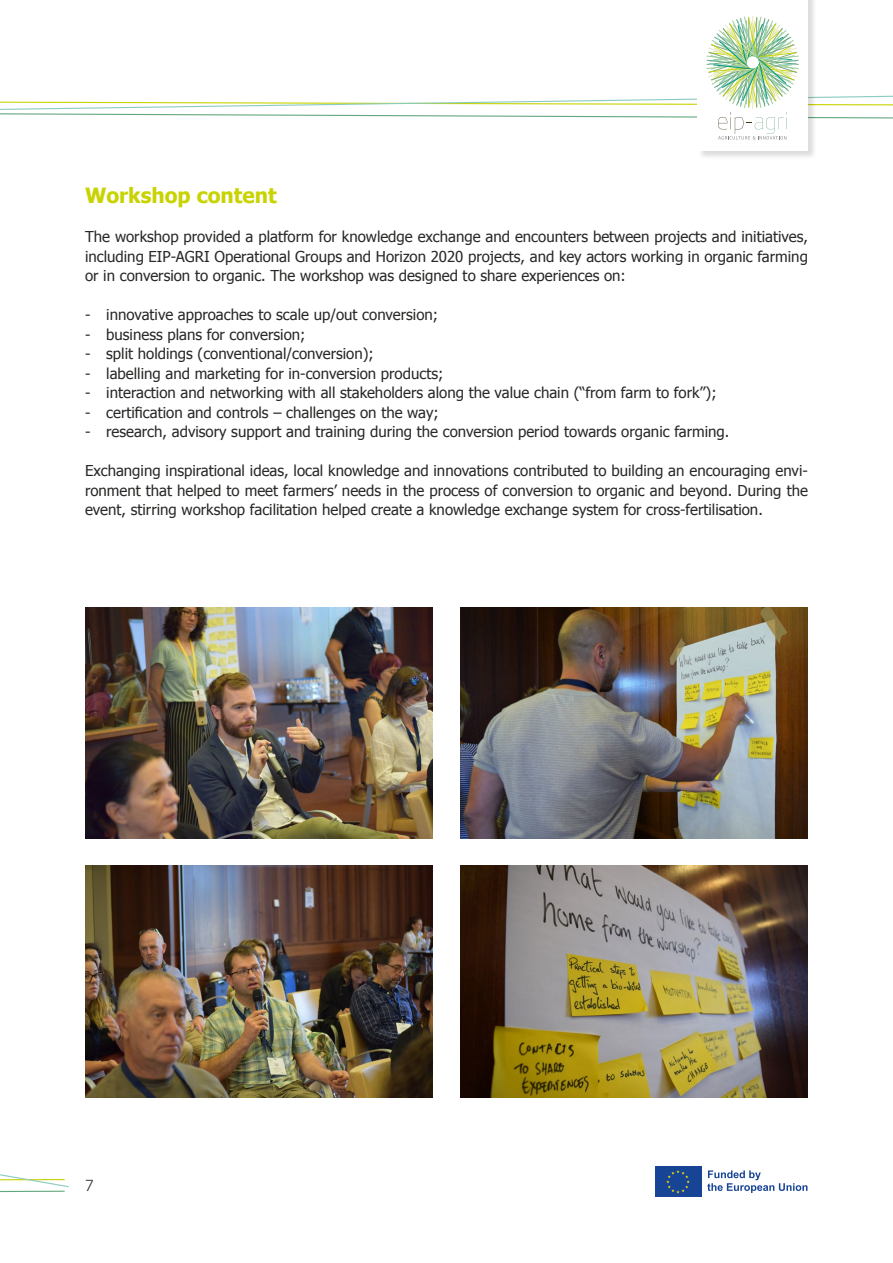
<style>
.page{position:relative;width:893px;height:1263px;background:#fff}
.page>*{position:absolute;margin:0;border:0;box-sizing:border-box;transform-origin:0 0}
.t1{font:700 21px "Tahoma";color:#c8d300}
.t2{font:15px/19.5px "Tahoma";color:#282827;text-align:justify}
.t3{font:300 15px "Soho Gothic Pro";color:#282827}
</style>
<div class="page">
<svg style="left:0;top:1174px;width:69px;height:19px"></svg>
<div style="left:697px;top:0;width:120px;height:160px;background:#000;opacity:.14"></div>
<div style="left:698px;top:0;width:110px;height:151px;background:#fff"></div>
<svg style="left:0;top:16px;width:893px;height:123px"></svg>
<svg style="left:701px;top:1166px;width:1px;height:31px"></svg>
<div style="left:655px;top:1166px;width:46px;height:31px;background:#174494"></div>
<svg style="left:666px;top:1170px;width:24px;height:23px"></svg>
<svg style="left:707px;top:1170px;width:100px;height:23px"></svg>
<img style="left:85px;top:608px;width:347px;height:231px">
<img style="left:461px;top:608px;width:347px;height:231px">
<img style="left:85px;top:866px;width:347px;height:231px">
<img style="left:461px;top:866px;width:347px;height:231px">
<h1 class="t1" style="left:85px;top:181px;width:193px">Workshop content</h1>
<p class="t2" style="left:85px;top:226px;width:724px">The workshop provided a platform for knowledge exchange and encounters between projects and initiatives, including EIP-AGRI Operational Groups and Horizon 2020 projects, and key actors working in organic farming or in conversion to organic. The workshop was designed to share experiences on:</p>
<p class="t2" style="left:85px;top:304px;width:355px">- innovative approaches to scale up/out conversion;</p>
<p class="t2" style="left:85px;top:324px;width:222px">- business plans for conversion;</p>
<p class="t2" style="left:85px;top:343px;width:290px">- split holdings (conventional/conversion);</p>
<p class="t2" style="left:85px;top:363px;width:360px">- labelling and marketing for in-conversion products;</p>
<p class="t2" style="left:85px;top:382px;width:633px">- interaction and networking with all stakeholders along the value chain (“from farm to fork”);</p>
<p class="t2" style="left:85px;top:402px;width:355px">- certification and controls – challenges on the way;</p>
<p class="t2" style="left:85px;top:421px;width:646px">- research, advisory support and training during the conversion period towards organic farming.</p>
<p class="t2" style="left:85px;top:460px;width:724px">Exchanging inspirational ideas, local knowledge and innovations contributed to building an encouraging envi&shy;ronment that helped to meet farmers’ needs in the process of conversion to organic and beyond. During the event, stirring workshop facilitation helped create a knowledge exchange system for cross-fertilisation.</p>
<p class="t3" style="left:85px;top:1173px;width:10px">7</p>
</div>
